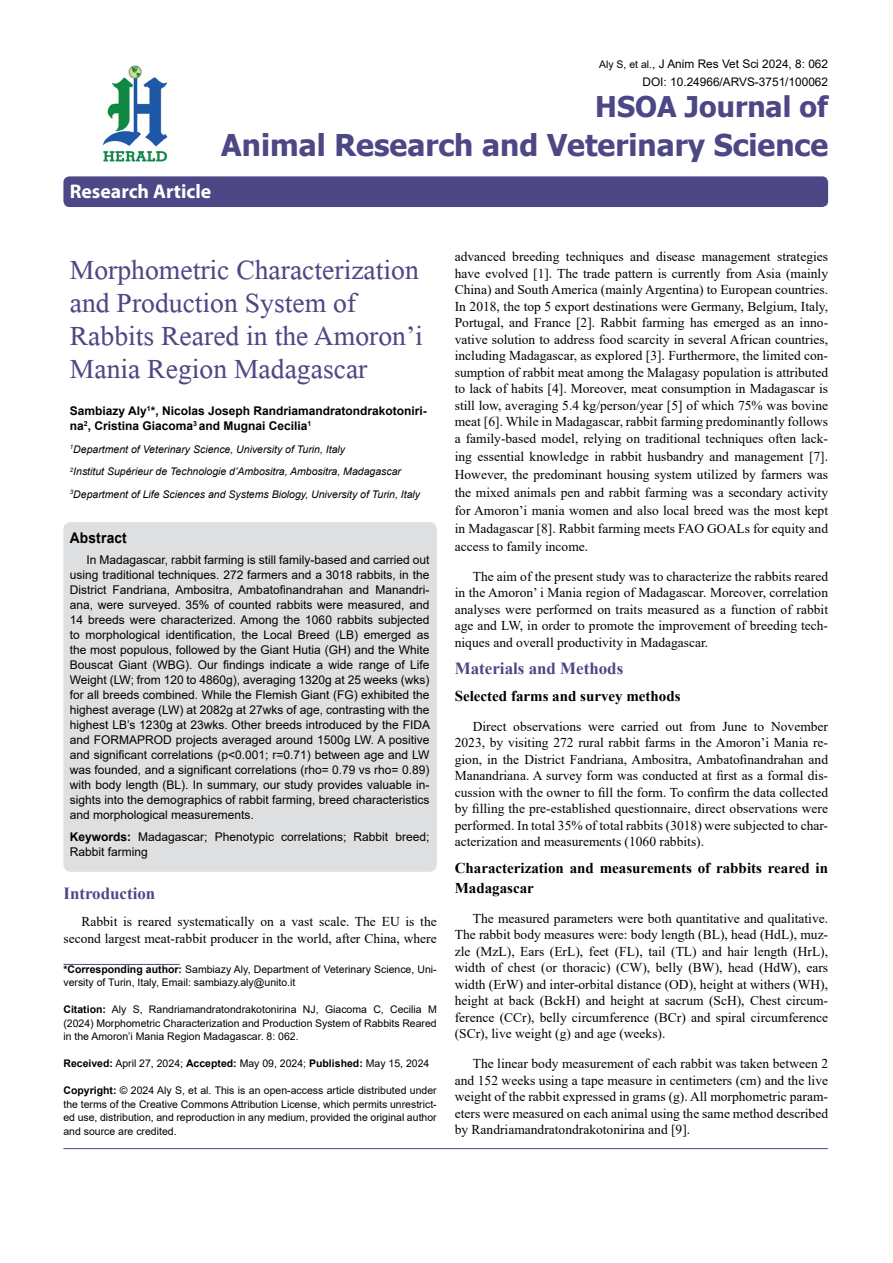
<style>
.page{position:relative;width:893px;height:1263px;background:#fff}
.page>*{position:absolute;margin:0;border:0;box-sizing:border-box;transform-origin:0 0}
.t1{font:41.25px/33px "Microsoft Himalaya";color:#4d4785}
.t2{font:700 30px "Tahoma";color:#4d4785}
.t3{font:700 28.5px "Tahoma";color:#4d4785}
.t4{font:700 19.8px "Myriad Hebrew";color:#fff}
.t5{font:700 16.95px "Times New Roman";color:#4d4785}
.t6{font:700 15px/19.5px "Times New Roman";color:#000}
.t7{font:700 14.85px "Arial";letter-spacing:.015em;color:#000;scale:.93 1}
.t8{font:13.5px/16.5px "Times New Roman";color:#000;text-align:justify}
.t9{font:12px/15px "Arial";color:#000;text-align:justify}
.t10{font:700 12px/15px "Arial";color:#000}
.t11{font:11.85px/18px "Arial";color:#000;text-align:right}
.t12{font:10.5px/13.5px "Arial";color:#000;text-align:justify}
.t13{font:italic 10.5px/22.5px "Arial";color:#000}
.s1{font-size:10.5px}
.s2{font-weight:700}
</style>
<div class="page">
<div style="left:63px;top:176px;width:765px;height:31px;background:#4d4785;border-radius:6px"></div>
<hr style="left:63px;top:964px;width:117px;height:1px;background:#4d4785">
<img style="left:102px;top:65px;width:66px;height:97px">
<hr style="left:63px;top:1148px;width:765px;height:1px;background:#4d4785">
<div style="left:63px;top:522px;width:374px;height:350px;background:#dedfe0;border-radius:8px"></div>
<h3 class="t4" style="left:70px;top:180px;width:143px">Research Article</h3>
<p class="t11" style="left:599px;top:55px;width:230px"><span class="s1">Aly S, et al.</span>, J Anim Res Vet Sci 2024, 8: 062<br>DOI: 10.24966/ARVS-3751/100062</p>
<h3 class="t3" style="left:595px;top:87px;width:234px">HSOA Journal of</h3>
<h2 class="t2" style="left:221px;top:124px;width:608px">Animal Research and Veterinary Science</h2>
<h1 class="t1" style="left:70px;top:248px;width:355px">Morphometric Characterization and Production System of<br>Rabbits Reared in the Amoron’i<br>Mania Region Madagascar</h1>
<p class="t10" style="left:70px;top:404px;width:358px">Sambiazy Aly<sup>1</sup>*, Nicolas Joseph Randriamandratondrakotoniri&shy;na<sup>2</sup>, Cristina Giacoma<sup>3</sup> and Mugnai Cecilia<sup>1</sup></p>
<p class="t13" style="left:70px;top:438px;width:352px"><sup>1</sup>Department of Veterinary Science, University of Turin, Italy<br><sup>2</sup>Institut Supérieur de Technologie d’Ambositra, Ambositra, Madagascar<br><sup>3</sup>Department of Life Sciences and Systems Biology, University of Turin, Italy</p>
<p class="t7" style="left:70px;top:527px;width:63px">Abstract</p>
<p class="t9" style="left:70px;top:552px;width:362px;text-indent:16px">In Madagascar, rabbit farming is still family-based and carried out using traditional techniques. 272 farmers and a 3018 rabbits, in the District Fandriana, Ambositra, Ambatofinandrahan and Manandri&shy;ana, were surveyed. 35% of counted rabbits were measured, and 14 breeds were characterized. Among the 1060 rabbits subjected to morphological identification, the Local Breed (LB) emerged as the most populous, followed by the Giant Hutia (GH) and the White Bouscat Giant (WBG). Our findings indicate a wide range of Life Weight (LW; from 120 to 4860g), averaging 1320g at 25 weeks (wks) for all breeds combined. While the Flemish Giant (FG) exhibited the highest average (LW) at 2082g at 27wks of age, contrasting with the highest LB’s 1230g at 23wks. Other breeds introduced by the FIDA and FORMAPROD projects averaged around 1500g LW. A positive and significant correlations (p&lt;0.001; r=0.71) between age and LW was founded, and a significant correlations (rho= 0.79 vs rho= 0.89) with body length (BL). In summary, our study provides valuable in&shy;sights into the demographics of rabbit farming, breed characteristics and morphological measurements.</p>
<p class="t9" style="left:70px;top:829px;width:361px"><span class="s2">Keywords:</span> Madagascar; Phenotypic correlations; Rabbit breed;<br>Rabbit farming</p>
<p class="t5" style="left:63px;top:881px;width:93px">Introduction</p>
<p class="t8" style="left:63px;top:913px;width:375px;text-align:right">Rabbit is reared systematically on a vast scale. The EU is the second largest meat-rabbit producer in the world, after China, where</p>
<p class="t12" style="left:63px;top:962px;width:375px"><span class="s2">*Corresponding author:</span> Sambiazy Aly, Department of Veterinary Science, Uni&shy;versity of Turin, Italy, Email: sambiazy.aly@unito.it</p>
<p class="t12" style="left:63px;top:1002px;width:375px"><span class="s2">Citation:</span> Aly S, Randriamandratondrakotonirina NJ, Giacoma C, Cecilia M (2024) Morphometric Characterization and Production System of Rabbits Reared in the Amoron’i Mania Region Madagascar. 8: 062.</p>
<p class="t12" style="left:63px;top:1056px;width:367px"><span class="s2">Received:</span> April 27, 2024; <span class="s2">Accepted:</span> May 09, 2024; <span class="s2">Published:</span> May 15, 2024</p>
<p class="t12" style="left:63px;top:1083px;width:375px"><span class="s2">Copyright:</span> © 2024 Aly S, et al. This is an open-access article distributed under the terms of the Creative Commons Attribution License, which permits unrestrict&shy;ed use, distribution, and reproduction in any medium, provided the original author and source are credited.</p>
<p class="t8" style="left:455px;top:248px;width:375px">advanced breeding techniques and disease management strategies have evolved [1]. The trade pattern is currently from Asia (mainly China) and South America (mainly Argentina) to European countries.<br>In 2018, the top 5 export destinations were Germany, Belgium, Italy, Portugal, and France [2]. Rabbit farming has emerged as an inno&shy;vative solution to address food scarcity in several African countries, including Madagascar, as explored [3]. Furthermore, the limited con&shy;sumption of rabbit meat among the Malagasy population is attributed to lack of habits [4]. Moreover, meat consumption in Madagascar is still low, averaging 5.4 kg/person/year [5] of which 75% was bovine meat [6]. While in Madagascar, rabbit farming predominantly follows a family-based model, relying on traditional techniques often lack-</p>
<p class="t8" style="left:455px;top:447px;width:375px;line-height:18px">ing essential knowledge in rabbit husbandry and management [7].<br>However, the predominant housing system utilized by farmers was the mixed animals pen and rabbit farming was a secondary activity for Amoron’i mania women and also local breed was the most kept in Madagascar [8]. Rabbit farming meets FAO GOALs for equity and access to family income.</p>
<p class="t8" style="left:455px;top:568px;width:375px;text-indent:18px">The aim of the present study was to characterize the rabbits reared in the Amoron’ i Mania region of Madagascar. Moreover, correlation analyses were performed on traits measured as a function of rabbit age and LW, in order to promote the improvement of breeding tech&shy;niques and overall productivity in Madagascar.</p>
<p class="t5" style="left:455px;top:656px;width:170px">Materials and Methods</p>
<p class="t6" style="left:455px;top:686px;width:227px">Selected farms and survey methods</p>
<p class="t8" style="left:455px;top:718px;width:375px;text-indent:18px">Direct observations were carried out from June to November 2023, by visiting 272 rural rabbit farms in the Amoron’i Mania re&shy;gion, in the District Fandriana, Ambositra, Ambatofinandrahan and Manandriana. A survey form was conducted at first as a formal dis&shy;cussion with the owner to fill the form. To confirm the data collected by filling the pre-established questionnaire, direct observations were performed. In total 35% of total rabbits (3018) were subjected to char&shy;acterization and measurements (1060 rabbits).</p>
<p class="t6" style="left:455px;top:858px;width:375px">Characterization and measurements of rabbits reared in<br>Madagascar</p>
<p class="t8" style="left:455px;top:910px;width:375px;text-indent:18px">The measured parameters were both quantitative and qualitative.<br>The rabbit body measures were: body length (BL), head (HdL), muz&shy;zle (MzL), Ears (ErL), feet (FL), tail (TL) and hair length (HrL), width of chest (or thoracic) (CW), belly (BW), head (HdW), ears width (ErW) and inter-orbital distance (OD), height at withers (WH), height at back (BckH) and height at sacrum (ScH), Chest circum&shy;ference (CCr), belly circumference (BCr) and spiral circumference (SCr), live weight (g) and age (weeks).</p>
<p class="t8" style="left:455px;top:1055px;width:375px;text-indent:18px">The linear body measurement of each rabbit was taken between 2 and 152 weeks using a tape measure in centimeters (cm) and the live weight of the rabbit expressed in grams (g). All morphometric param&shy;eters were measured on each animal using the same method described by Randriamandratondrakotonirina and [9].</p>
</div>
